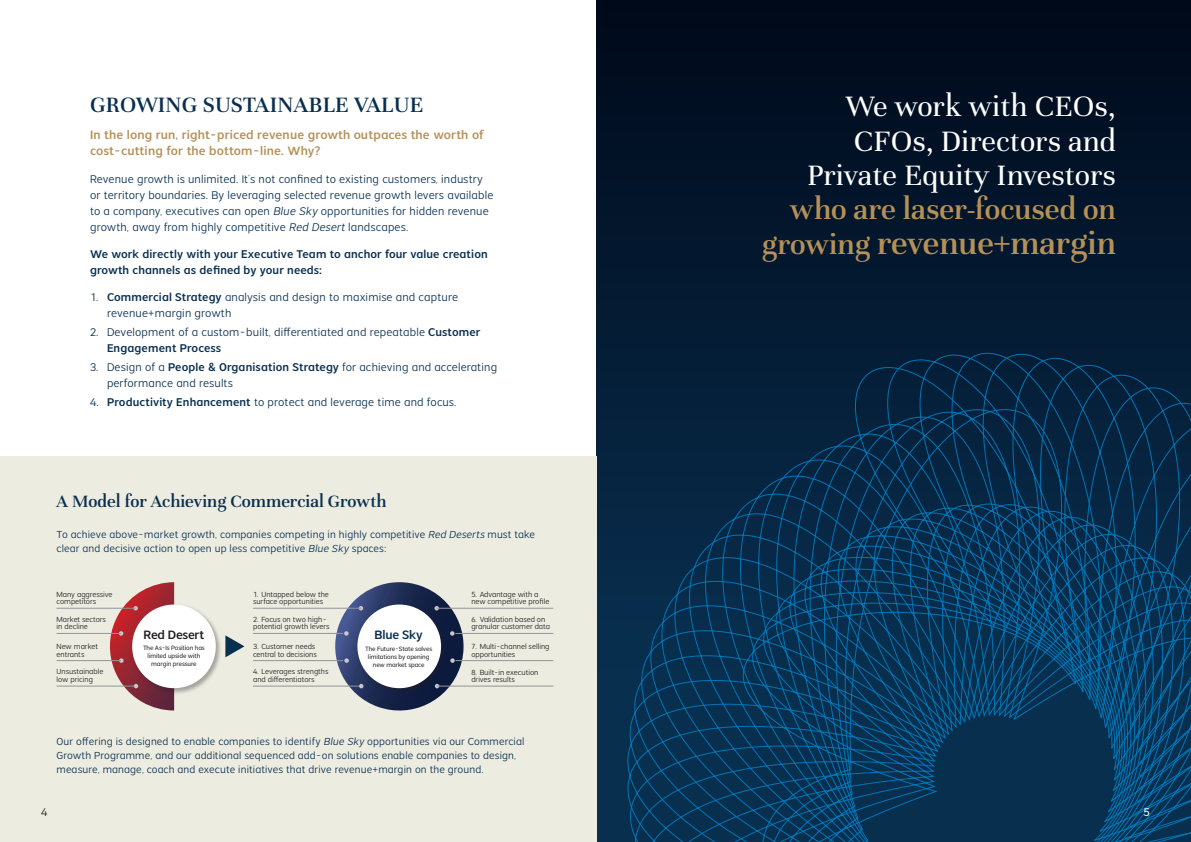
<style>
.page{position:relative;width:1191px;height:842px;background:#fff}
.page>*{position:absolute;margin:0;border:0;box-sizing:border-box;transform-origin:0 0}
.t1{font:500 36px "Unna";color:#b59157}
.t2{font:32.4px/34px "Unna";color:#fff;text-align:right}
.t3{font:500 24px "Unna";letter-spacing:.01em;color:#092f4f}
.t4{font:500 18.9px "Unna";color:#092f4f}
.Forward_INTRO{font:600 13px/16px "Vistol Sans";letter-spacing:.01em;color:#b59157}
.t5{font:600 13px "Vistol Sans";letter-spacing:-.02em;color:#231f20}
.t6{font:600 13px "Vistol Sans";letter-spacing:-.01em;color:#092f4f}
.Forward_INTRO-2{font:300 12px/16px "Vistol Sans";letter-spacing:.01em;color:#092f4f}
.Forward_INTRO-3{font:600 12px/16px "Vistol Sans";letter-spacing:.01em;color:#092f4f}
.Folio_Mag_Name{font:300 12px "Vistol Sans";color:#231f20}
.Folio_Mag_Name-2{font:12px "Vistol Sans";color:#fff}
.Forward_INTRO-4{font:300 11px/14px "Vistol Sans";letter-spacing:.015em;color:#092f4f}
.t7{font:300 8px/7.3px "Vistol Sans";letter-spacing:-.005em;color:#231f20}
.t8{font:6.7px/8.1px "Vistol Sans";letter-spacing:-.015em;color:#231f20;text-align:center}
.s1{font-style:italic}
.s2{font-weight:600}
.s3{font-weight:500;color:#b59157}
.s4{font-size:32.4px}
</style>
<div class="page">
<div style="left:596px;top:0;width:595px;height:669px;background:#011023"></div>
<div style="left:0;top:456px;width:596px;height:386px;background:#edece1"></div>
<div style="left:131px;top:603px;width:91px;height:91px;background:#231f20;opacity:.35"></div>
<div style="left:132px;top:604px;width:84px;height:84px;background:#fff;border-radius:50%"></div>
<svg style="left:101px;top:582px;width:73px;height:128px"></svg>
<hr style="left:57px;top:608px;width:79px;height:1px;background:#939598">
<hr style="left:57px;top:633px;width:64px;height:1px;background:#939598">
<hr style="left:57px;top:660px;width:64px;height:1px;background:#939598">
<hr style="left:57px;top:686px;width:78px;height:1px;background:#939598">
<svg style="left:327px;top:582px;width:144px;height:129px"></svg>
<hr style="left:253px;top:608px;width:108px;height:1px;background:#939598">
<hr style="left:437px;top:608px;width:116px;height:1px;background:#939598">
<hr style="left:253px;top:633px;width:90px;height:1px;background:#939598">
<hr style="left:455px;top:633px;width:98px;height:1px;background:#939598">
<hr style="left:253px;top:660px;width:90px;height:1px;background:#939598">
<hr style="left:455px;top:660px;width:98px;height:1px;background:#939598">
<hr style="left:253px;top:686px;width:106px;height:1px;background:#939598">
<hr style="left:437px;top:686px;width:116px;height:1px;background:#939598">
<svg style="left:225px;top:635px;width:19px;height:22px"></svg>
<svg style="left:596px;top:242px;width:595px;height:600px;background:#062e4e"></svg>
<p class="t3" style="left:90px;top:87px;width:335px">GROWING SUSTAINABLE VALUE</p>
<p class="Forward_INTRO" style="left:90px;top:127px;width:395px">In the long run, right-priced revenue growth outpaces the worth of cost-cutting for the bottom-line. Why?</p>
<p class="Forward_INTRO-2" style="left:90px;top:171px;width:405px">Revenue growth is unlimited. It’s not confined to existing customers, industry or territory boundaries. By leveraging selected revenue growth levers available to a company, executives can open <span class="s1">Blue Sky</span> opportunities for hidden revenue growth, away from highly competitive <span class="s1">Red Desert</span> landscapes.</p>
<p class="Forward_INTRO-3" style="left:90px;top:246px;width:399px">We work directly with your Executive Team to anchor four value creation growth channels as defined by your needs:</p>
<p class="Forward_INTRO-2" style="left:107px;top:289px;width:353px;text-indent:-17px">1. <span class="s2">Commercial Strategy</span> analysis and design to maximise and capture revenue+margin growth</p>
<p class="Forward_INTRO-2" style="left:107px;top:324px;width:375px;text-indent:-17px">2. Development of a custom-built, differentiated and repeatable <span class="s2">Customer<br>Engagement Process</span></p>
<p class="Forward_INTRO-2" style="left:107px;top:359px;width:392px;text-indent:-17px">3. Design of a <span class="s2">People &amp; Organisation Strategy</span> for achieving and accelerating performance and results</p>
<p class="Forward_INTRO-2" style="left:90px;top:394px;width:368px">4. <span class="s2">Productivity Enhancement</span> to protect and leverage time and focus.</p>
<p class="t4" style="left:57px;top:488px;width:331px">A Model for Achieving Commercial Growth</p>
<p class="Forward_INTRO-4" style="left:57px;top:527px;width:480px">To achieve above-market growth, companies competing in highly competitive <span class="s1">Red Deserts</span> must take clear and decisive action to open up less competitive <span class="s1">Blue Sky</span> spaces:</p>
<p class="t7" style="left:57px;top:590px;width:57px">Many aggressive competitors</p>
<p class="t7" style="left:253px;top:591px;width:77px">1. Untapped below the surface opportunities</p>
<p class="t7" style="left:471px;top:591px;width:79px">5. Advantage with a new competitive profile</p>
<p class="t7" style="left:57px;top:616px;width:51px">Market sectors in decline</p>
<p class="t7" style="left:253px;top:616px;width:78px">2. Focus on two high&shy;potential growth levers</p>
<p class="t7" style="left:471px;top:615px;width:80px">6. Validation based on granular customer data</p>
<p class="t7" style="left:57px;top:643px;width:43px">New market entrants</p>
<p class="t7" style="left:253px;top:643px;width:65px">3. Customer needs central to decisions</p>
<p class="t7" style="left:471px;top:643px;width:80px">7. Multi-channel selling opportunities</p>
<p class="t7" style="left:57px;top:668px;width:48px">Unsustainable low pricing</p>
<p class="t7" style="left:471px;top:668px;width:69px">8. Built-in execution drives results</p>
<p class="t5" style="left:144px;top:627px;width:62px">Red Desert</p>
<p class="t8" style="left:143px;top:643px;width:63px">The As-Is Position has limited upside with margin pressure</p>
<p class="t6" style="left:374px;top:627px;width:50px">Blue Sky</p>
<p class="t8" style="left:365px;top:645px;width:69px">The Future-State solves limitations by opening new market space</p>
<p class="t7" style="left:253px;top:668px;width:77px">4. Leverages strengths and differentiators</p>
<p class="Forward_INTRO-4" style="left:57px;top:734px;width:469px">Our offering is designed to enable companies to identify <span class="s1">Blue Sky</span> opportunities via our Commercial<br>Growth Programme, and our additional sequenced add-on solutions enable companies to design, measure, manage, coach and execute initiatives that drive revenue+margin on the ground.</p>
<p class="t2" style="left:846px;top:87px;width:271px">We work with CEOs,</p>
<p class="t2" style="left:790px;top:121px;width:327px">CFOs, Directors and<br>Private Equity Investors <span class="s3">who are laser-focused on</span></p>
<p class="t1" style="left:762px;top:218px;width:355px"><span class="s4">growing</span> revenue+margin</p>
<p class="Folio_Mag_Name" style="left:41px;top:806px;width:8px">4</p>
<p class="Folio_Mag_Name-2" style="left:1143px;top:805px;width:8px">5</p>
</div>
